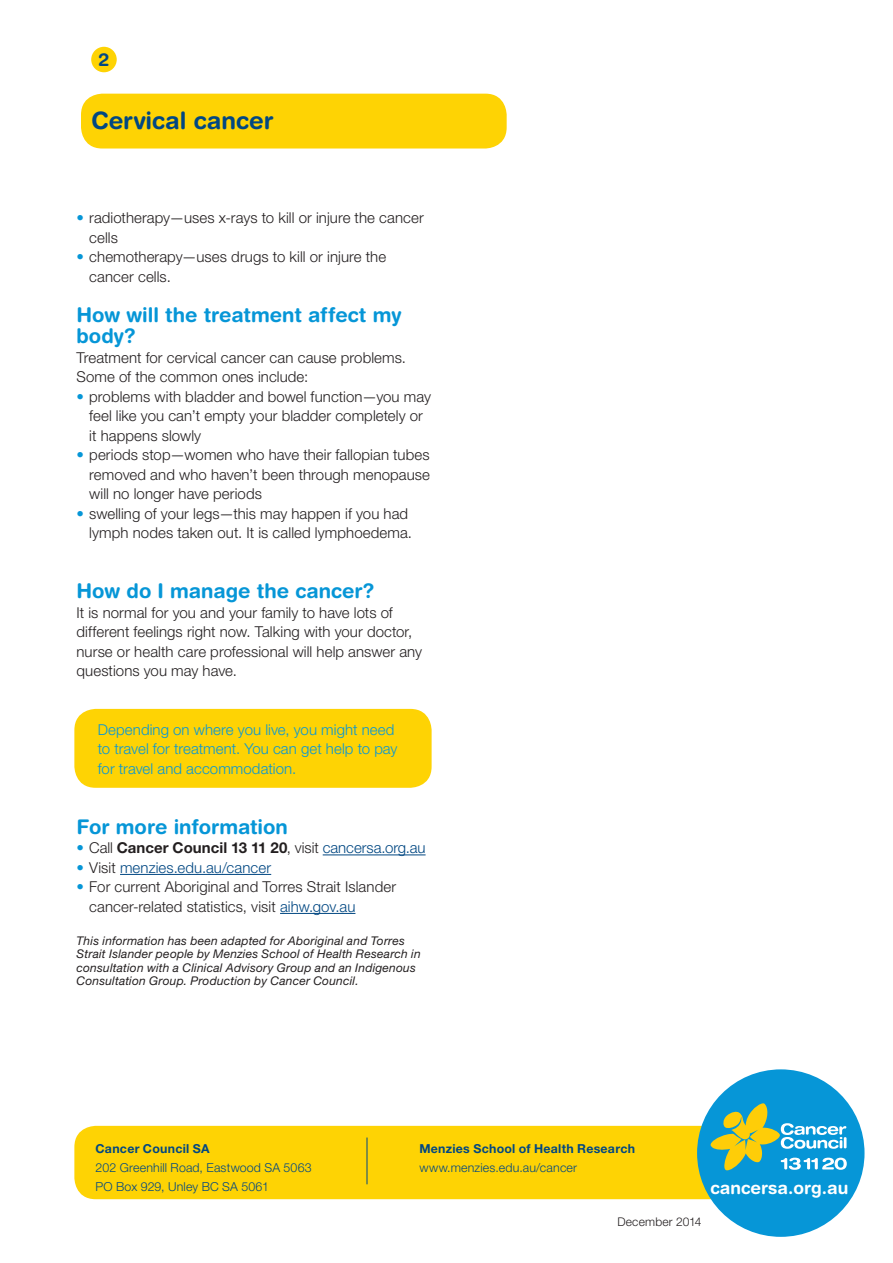
<style>
.page{position:relative;width:893px;height:1263px;background:#fff}
.page>*{position:absolute;margin:0;border:0;box-sizing:border-box;transform-origin:0 0}
.t1{font:700 24px "Helvetica Rounded LT Std";color:#014782}
.t2{font:700 20.25px/21px "Helvetica Rounded LT Std";color:#0696d7}
.t3{font:700 18px "Helvetica Rounded LT Std";color:#014782}
.t4{font:700 17.4px "Helvetica Rounded LT Std";color:#fff}
.t5{font:300 15px/19.5px "Helvetica Neue LT Std";letter-spacing:.005em;color:#231f20}
.t6{font:300 15px/19.5px "Helvetica Neue LT Std";letter-spacing:.005em;color:#0696d7}
.t7{font:700 15px "Helvetica Neue";color:#231f20}
.t8{font:300 15px "Helvetica Neue LT Std";letter-spacing:.005em;color:#014782}
.t9{font:300 12.3px/18.8px "Helvetica Neue LT Std";letter-spacing:.015em;color:#014782}
.t10{font:700 12.3px "Helvetica Neue LT Std";letter-spacing:.02em;color:#014782}
.t11{font:italic 12px/13.5px "Helvetica Neue LT Std";letter-spacing:.015em;color:#231f20}
.t12{font:300 12px "Helvetica Neue LT Std";letter-spacing:.015em;color:#231f20}
.s1{color:#0696d7}
.s2{font-family:"Helvetica Neue LT Std";font-weight:300;color:#0696d7}
.s3{font-family:"Helvetica Neue LT Std";font-weight:300}
.s4{font-family:"Helvetica Neue LT Std";font-weight:300;color:#014782}
.s5{color:#231f20}
.s6{color:#014782}
</style>
<div class="page">
<div style="left:91px;top:47px;width:26px;height:25px;background:#fed304;border-radius:50%"></div>
<div style="left:81px;top:94px;width:426px;height:55px;background:#fed304;border-radius:21px"></div>
<div style="left:74px;top:1126px;width:705px;height:73px;background:#fed304;border-radius:21px"></div>
<hr style="left:367px;top:1137px;width:1px;height:47px;background:#014782">
<div style="left:697px;top:1069px;width:167px;height:168px;background:#0696d7;border-radius:50%"></div>
<svg style="left:710px;top:1102px;width:137px;height:69px"></svg>
<div style="left:74px;top:709px;width:358px;height:79px;background:#fed304;border-radius:21px"></div>
<hr style="left:323px;top:854px;width:103px;height:1px;background:#014782">
<hr style="left:120px;top:874px;width:151px;height:1px;background:#014782">
<hr style="left:280px;top:913px;width:75px;height:1px;background:#014782">
<p class="t3" style="left:99px;top:49px;width:12px">2</p>
<h1 class="t1" style="left:91px;top:106px;width:184px">Cervical cancer</h1>
<p class="t5" style="left:89px;top:208px;width:336px;text-indent:-13px"><span class="s1">•</span> radiotherapy—uses x-rays to kill or injure the cancer cells</p>
<p class="t5" style="left:89px;top:247px;width:298px;text-indent:-13px"><span class="s1">•</span> chemotherapy—uses drugs to kill or injure the cancer cells.</p>
<h2 class="t2" style="left:77px;top:304px;width:326px">How will the treatment affect my body?</h2>
<p class="t5" style="left:77px;top:347px;width:331px">Treatment for cervical cancer can cause problems.<br>Some of the common ones include:</p>
<p class="t5" style="left:89px;top:386px;width:343px;text-indent:-13px"><span class="s1">•</span> problems with bladder and bowel function—you may feel like you can’t empty your bladder completely or it happens slowly</p>
<p class="t5" style="left:89px;top:445px;width:342px;text-align:justify;text-indent:-13px"><span class="s1">•</span> periods stop—women who have their fallopian tubes removed and who haven’t been through menopause will no longer have periods</p>
<p class="t5" style="left:77px;top:503px;width:337px;text-align:right"><span class="s1">•</span> swelling of your legs—this may happen if you had lymph nodes taken out. It is called lymphoedema.</p>
<h2 class="t2" style="left:77px;top:580px;width:299px">How do I manage the cancer?</h2>
<p class="t5" style="left:77px;top:602px;width:347px">It is normal for you and your family to have lots of different feelings right now. Talking with your doctor, nurse or health care professional will help answer any questions you may have.</p>
<p class="t6" style="left:98px;top:719px;width:301px">Depending on where you live, you might need to travel for treatment. You can get help to pay for travel and accommodation.</p>
<h2 class="t2" style="left:77px;top:816px;width:213px">For more information</h2>
<p class="t7" style="left:77px;top:839px;width:351px"><span class="s2">•</span> <span class="s3">Call</span> Cancer Council 13 11 20<span class="s3">, visit</span> <span class="s4">cancersa.org.au</span></p>
<p class="t8" style="left:77px;top:858px;width:196px"><span class="s1">•</span> <span class="s5">Visit</span> menzies.edu.au/cancer</p>
<p class="t5" style="left:89px;top:877px;width:308px;text-indent:-13px"><span class="s1">•</span> For current Aboriginal and Torres Strait Islander cancer-related statistics, visit <span class="s6">aihw.gov.au</span></p>
<p class="t11" style="left:77px;top:934px;width:346px">This information has been adapted for Aboriginal and Torres Strait Islander people by Menzies School of Health Research in consultation with a Clinical Advisory Group and an Indigenous Consultation Group. Production by Cancer Council.</p>
<p class="t10" style="left:96px;top:1141px;width:115px">Cancer Council SA</p>
<p class="t9" style="left:96px;top:1158px;width:218px">202 Greenhill Road, Eastwood SA 5063<br>PO Box 929, Unley BC SA 5061</p>
<p class="t10" style="left:419px;top:1141px;width:217px">Menzies School of Health Research</p>
<p class="t9" style="left:419px;top:1158px;width:159px">www.menzies.edu.au/cancer</p>
<p class="t12" style="left:617px;top:1215px;width:86px">December 2014</p>
<p class="t4" style="left:711px;top:1177px;width:139px">cancersa.org.au</p>
</div>
